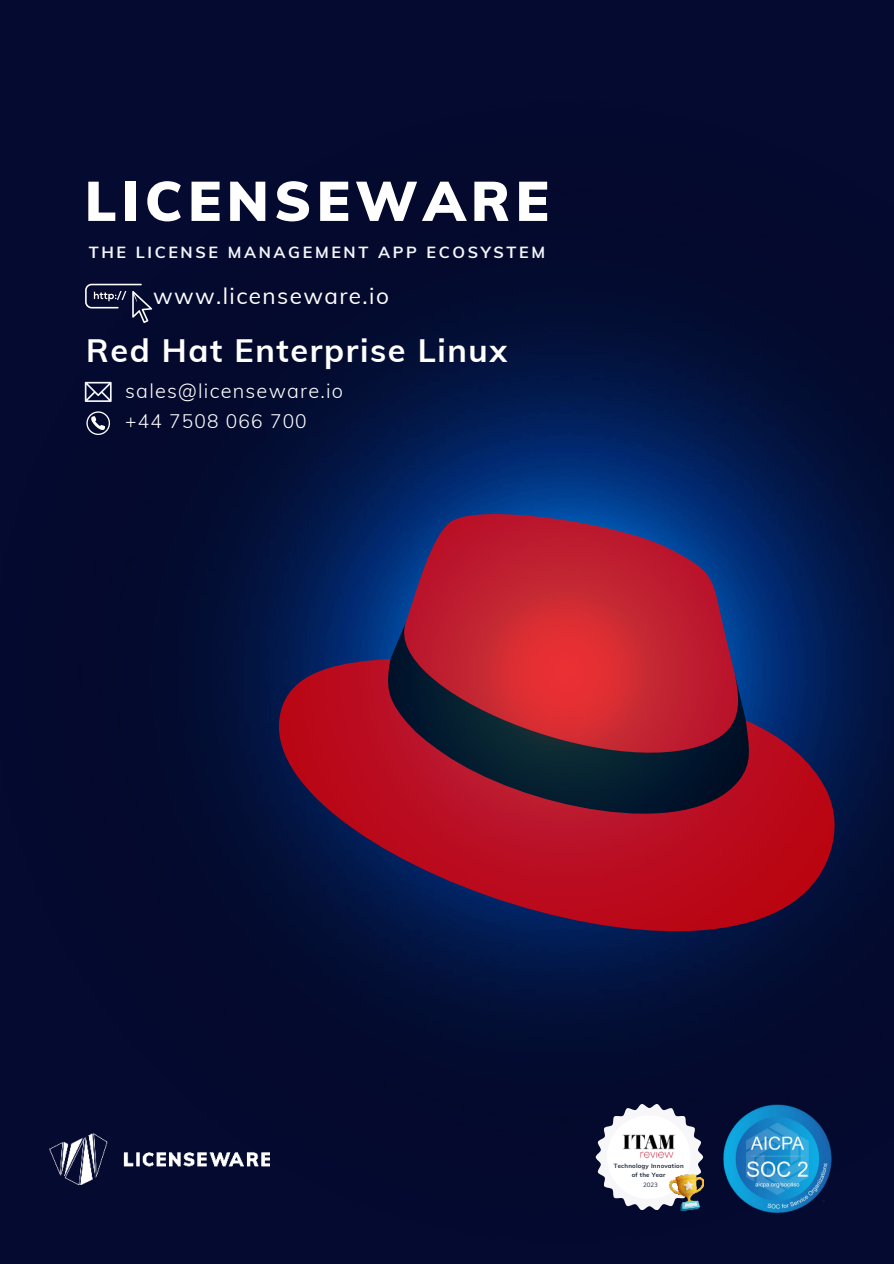
<style>
.page{position:relative;width:894px;height:1264px;background:#fff}
.page>*{position:absolute;margin:0;border:0;box-sizing:border-box;transform-origin:0 0}
.t1{font:900 55.2px "Muli";letter-spacing:.095em;color:#fff}
.t2{font:700 32.4px "Mulish";letter-spacing:.05em;color:#fff}
.t3{font:22.5px "Muli";letter-spacing:.06em;color:#fff}
.t4{font:300 19.95px "Muli";letter-spacing:.06em;color:#fff}
.t5{font:300 19.05px "Muli";letter-spacing:.06em;color:#fff}
.t6{font:700 16.05px "Muli";letter-spacing:.165em;color:#f4f6fc}
.t7{font:700 6.15px/8.1px "Muli";letter-spacing:.03em;color:#1b2538;text-align:center}
.t8{font:6.15px "Muli";color:#1b2538}
</style>
<div class="page">
<div style="left:0;top:0;width:893px;height:1263px;background:#050a30"></div>
<img style="left:49px;top:283px;width:844px;height:928px">
<img style="left:50px;top:1133px;width:219px;height:51px">
<svg style="left:85px;top:382px;width:27px;height:20px"></svg>
<svg style="left:85px;top:284px;width:67px;height:39px"></svg>
<svg style="left:86px;top:411px;width:24px;height:24px"></svg>
<svg style="left:230px;top:659px;width:606px;height:379px"></svg>
<svg style="left:382px;top:502px;width:371px;height:280px;background:#7e2540"></svg>
<img style="left:715px;top:1097px;width:121px;height:116px">
<svg style="left:595px;top:1103px;width:108px;height:106px"></svg>
<div style="left:606px;top:1115px;width:84px;height:83px;background:#fff;border-radius:50%"></div>
<img style="left:622px;top:1134px;width:53px;height:25px">
<img style="left:669px;top:1174px;width:34px;height:36px">
<h1 class="t1" style="left:85px;top:160px;width:465px">LICENSEWARE</h1>
<p class="t6" style="left:89px;top:241px;width:457px">THE LICENSE MANAGEMENT APP ECOSYSTEM</p>
<h3 class="t3" style="left:153px;top:279px;width:237px">www.licenseware.io</h3>
<h2 class="t2" style="left:86px;top:327px;width:422px">Red Hat Enterprise Linux</h2>
<p class="t4" style="left:125px;top:376px;width:219px">sales@licenseware.io</p>
<p class="t5" style="left:125px;top:407px;width:183px">+44 7508 066 700</p>
<p class="t7" style="left:613px;top:1161px;width:71px">Technology Innovation of the Year</p>
<p class="t8" style="left:642px;top:1180px;width:16px">2023</p>
</div>
